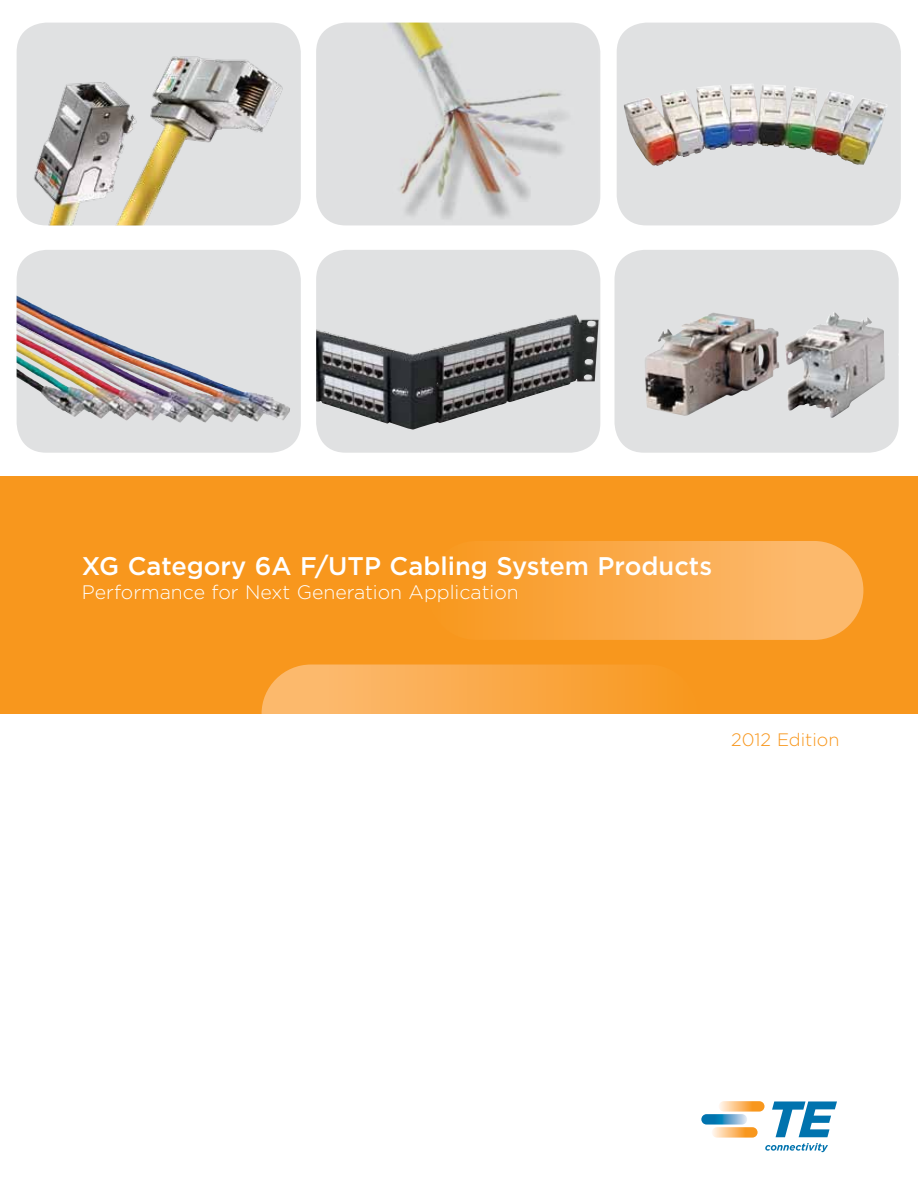
<style>
.page{position:relative;width:918px;height:1188px;background:#fff}
.page>*{position:absolute;margin:0;border:0;box-sizing:border-box;transform-origin:0 0}
.cover_title{font:500 25.5px "Gotham";color:#fff}
.cover_subtitle{font:300 19.5px "Gotham";color:#fff}
.edition{font:300 18px "Gotham";color:#f8971d}
</style>
<div class="page">
<div style="left:0;top:476px;width:918px;height:238px;background:#f8971d"></div>
<img style="left:427px;top:541px;width:436px;height:99px;border-radius:49px">
<img style="left:262px;top:665px;width:384px;height:49px">
<svg style="left:719px;top:1101px;width:46px;height:11px"></svg>
<svg style="left:712px;top:1127px;width:46px;height:11px"></svg>
<svg style="left:701px;top:1114px;width:46px;height:11px"></svg>
<svg style="left:772px;top:1101px;width:65px;height:36px"></svg>
<svg style="left:765px;top:1143px;width:63px;height:9px"></svg>
<img style="left:316px;top:23px;width:281px;height:202px">
<img style="left:17px;top:23px;width:284px;height:202px">
<div style="left:17px;top:250px;width:284px;height:203px;background:#e0e1e2;border-radius:30px"></div>
<img style="left:17px;top:308px;width:196px;height:88px">
<div style="left:316px;top:250px;width:284px;height:203px;background:#e0e1e2;border-radius:30px"></div>
<img style="left:316px;top:314px;width:283px;height:116px">
<div style="left:615px;top:250px;width:284px;height:203px;background:#e0e1e2;border-radius:30px"></div>
<img style="left:645px;top:312px;width:240px;height:106px">
<div style="left:617px;top:23px;width:284px;height:202px;background:#e0e1e2;border-radius:30px"></div>
<img style="left:624px;top:84px;width:150px;height:82px">
<p class="cover_title" style="left:82px;top:549px;width:632px">XG Category 6A F/UTP Cabling System Products</p>
<p class="cover_subtitle" style="left:82px;top:579px;width:438px">Performance for Next Generation Application</p>
<p class="edition" style="left:731px;top:728px;width:110px">2012 Edition</p>
</div>
